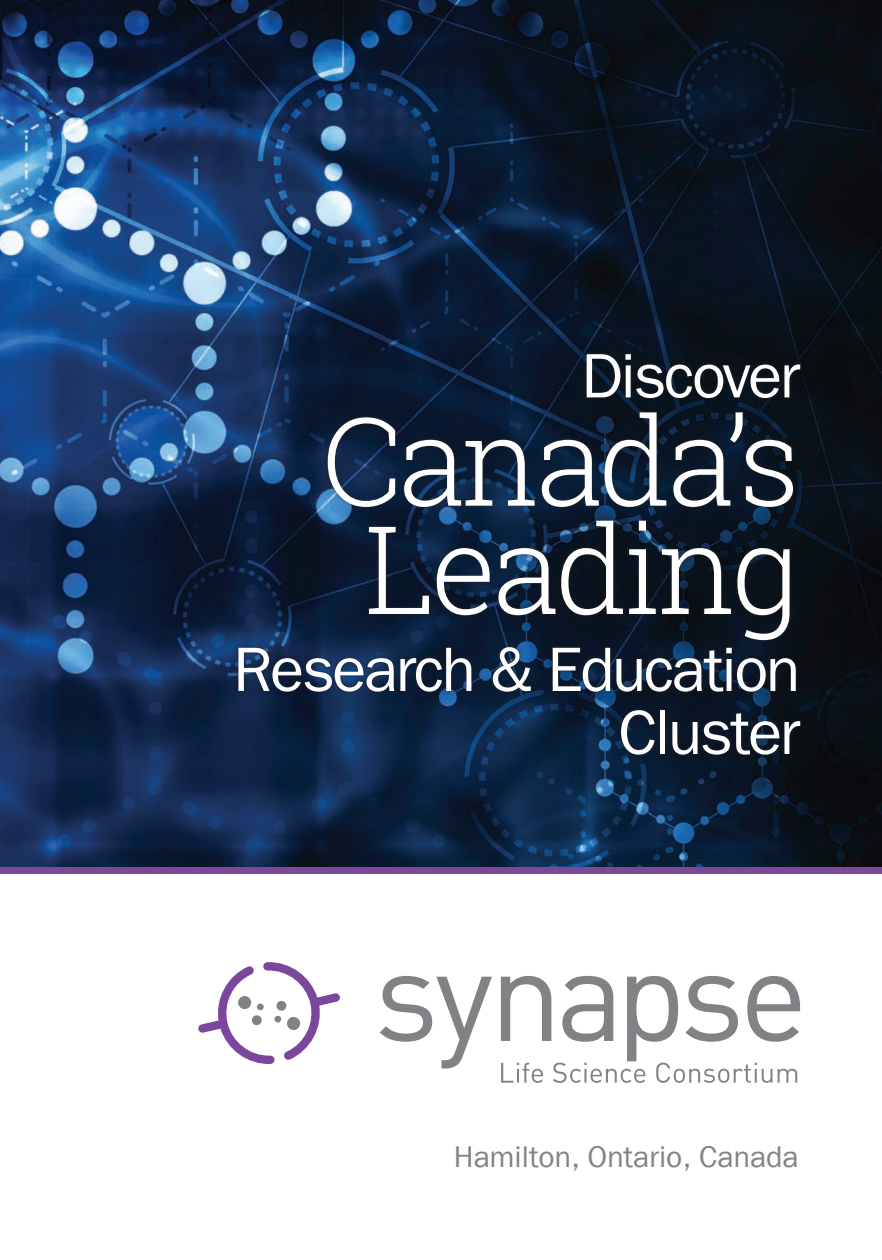
<style>
.page{position:relative;width:882px;height:1260px;background:#fff}
.page>*{position:absolute;margin:0;border:0;box-sizing:border-box;transform-origin:0 0}
.t1{font:300 122.5px/108.3px "Roboto Slab";letter-spacing:-.035em;color:#fff;text-align:center}
.t2{font:63px/63px "Franklin Gothic LT Com";letter-spacing:-.035em;color:#fff;text-align:right}
.t3{font:30.1px "Franklin Gothic LT Com";color:#808285}
</style>
<div class="page">
<img style="left:0;top:0;width:882px;height:867px">
<div style="left:235px;top:350px;width:569px;height:408px;background:#231f20;opacity:.75"></div>
<div style="left:0;top:867px;width:882px;height:7px;background:#7c4999"></div>
<svg style="left:380px;top:976px;width:112px;height:93px"></svg>
<svg style="left:198px;top:962px;width:142px;height:102px"></svg>
<svg style="left:274px;top:1015px;width:8px;height:8px"></svg>
<svg style="left:501px;top:976px;width:299px;height:107px"></svg>
<p class="t2" style="left:581px;top:345px;width:220px">Discover</p>
<h1 class="t1" style="left:322px;top:404px;width:480px">Canada’s<br>Leading</h1>
<p class="t2" style="left:233px;top:639px;width:568px">Research &amp; Education<br>Cluster</p>
<p class="t3" style="left:454px;top:1140px;width:346px">Hamilton, Ontario, Canada</p>
</div>
